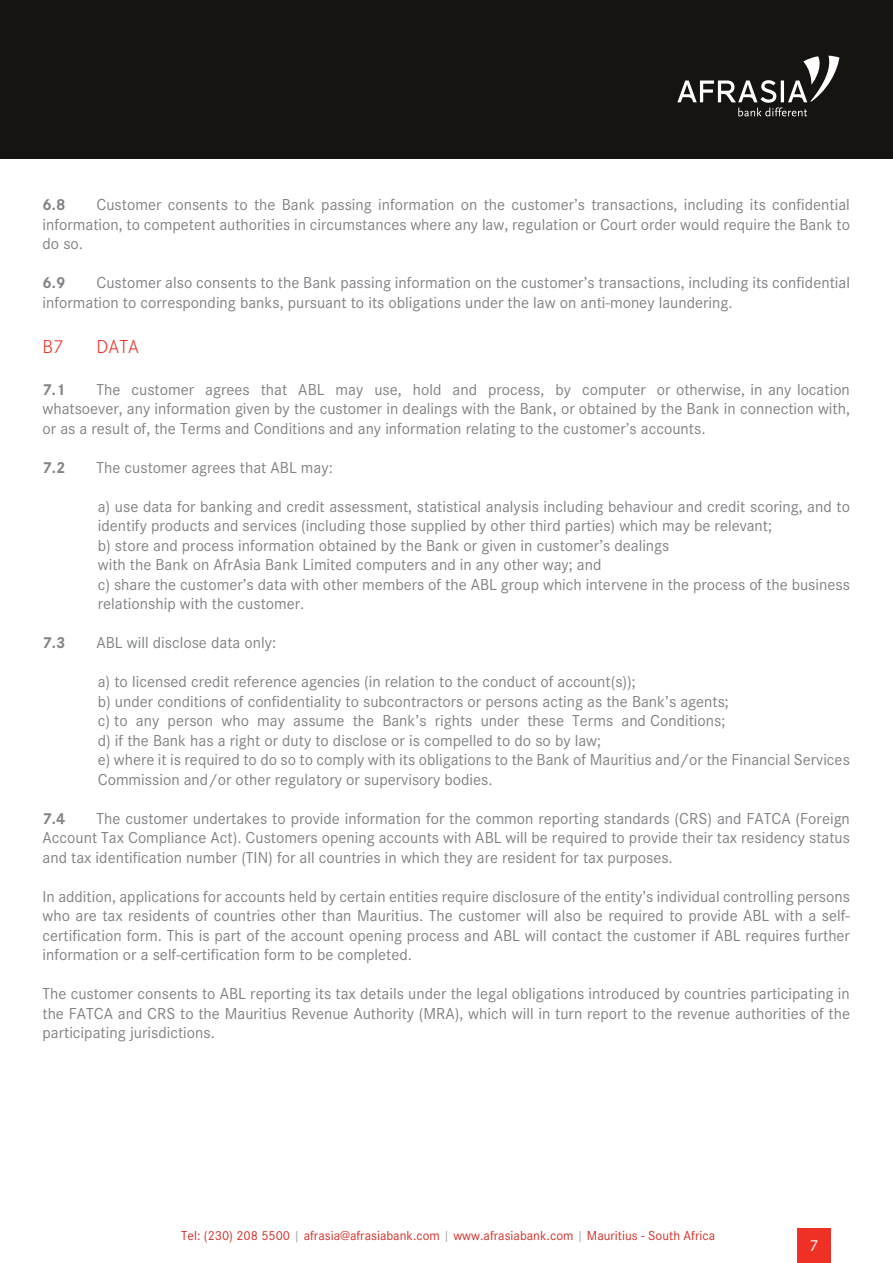
<style>
.page{position:relative;width:893px;height:1263px;background:#fff}
.page>*{position:absolute;margin:0;border:0;box-sizing:border-box;transform-origin:0 0}
.t1{font:300 19.5px "Corporate S";color:#ee3124}
.t2{font:16.5px/19.5px "Corporate S";color:#808285;text-align:justify}
.t3{font:700 16.5px "Corporate S";color:#808285}
.t4{font:16.5px "Corporate S";color:#fff}
.t5{font:13.5px "Corporate S";color:#d42e27}
.s1{color:#a6a8ab}
</style>
<div class="page">
<div style="left:797px;top:1229px;width:34px;height:34px;background:#ee3124"></div>
<div style="left:0;top:0;width:893px;height:159px;background:#151410"></div>
<svg style="left:677px;top:56px;width:162px;height:60px"></svg>
<p class="t2" style="left:43px;top:195px;width:809px;text-indent:54px">Customer consents to the Bank passing information on the customer’s transactions, including its confidential information, to competent authorities in circumstances where any law, regulation or Court order would require the Bank to do so.</p>
<p class="t3" style="left:43px;top:273px;width:24px">6.9</p>
<p class="t3" style="left:43px;top:195px;width:24px">6.8</p>
<p class="t2" style="left:43px;top:273px;width:809px;text-indent:54px">Customer also consents to the Bank passing information on the customer’s transactions, including its confidential information to corresponding banks, pursuant to its obligations under the law on anti-money laundering.</p>
<p class="t1" style="left:43px;top:335px;width:22px">B7</p>
<p class="t1" style="left:97px;top:335px;width:44px">DATA</p>
<p class="t3" style="left:43px;top:380px;width:24px">7.1</p>
<p class="t2" style="left:43px;top:379px;width:809px;text-indent:54px">The customer agrees that ABL may use, hold and process, by computer or otherwise, in any location whatsoever, any information given by the customer in dealings with the Bank, or obtained by the Bank in connection with, or as a result of, the Terms and Conditions and any information relating to the customer’s accounts.</p>
<p class="t3" style="left:43px;top:458px;width:24px">7.2</p>
<p class="t2" style="left:97px;top:457px;width:238px">The customer agrees that ABL may:</p>
<p class="t2" style="left:98px;top:496px;width:754px;text-align:left">a) use data for banking and credit assessment, statistical analysis including behaviour and credit scoring, and to identify products and services (including those supplied by other third parties) which may be relevant;<br>b) store and process information obtained by the Bank or given in customer’s dealings<br>with the Bank on AfrAsia Bank Limited computers and in any other way; and<br>c) share the customer’s data with other members of the ABL group which intervene in the process of the business relationship with the customer.</p>
<p class="t3" style="left:43px;top:633px;width:24px">7.3</p>
<p class="t2" style="left:97px;top:633px;width:181px">ABL will disclose data only:</p>
<p class="t2" style="left:98px;top:672px;width:754px;text-align:left">a) to licensed credit reference agencies (in relation to the conduct of account(s));<br>b) under conditions of confidentiality to subcontractors or persons acting as the Bank’s agents;<br>c) to any person who may assume the Bank’s rights under these Terms and Conditions;<br>d) if the Bank has a right or duty to disclose or is compelled to do so by law;<br>e) where it is required to do so to comply with its obligations to the Bank of Mauritius and/or the Financial Services Commission and/or other regulatory or supervisory bodies.</p>
<p class="t3" style="left:43px;top:809px;width:24px">7.4</p>
<p class="t2" style="left:43px;top:808px;width:809px;text-indent:54px">The customer undertakes to provide information for the common reporting standards (CRS) and FATCA (Foreign Account Tax Compliance Act). Customers opening accounts with ABL will be required to provide their tax residency status and tax identification number (TIN) for all countries in which they are resident for tax purposes.</p>
<p class="t2" style="left:43px;top:886px;width:809px">In addition, applications for accounts held by certain entities require disclosure of the entity’s individual controlling persons who are tax residents of countries other than Mauritius. The customer will also be required to provide ABL with a self&shy;certification form. This is part of the account opening process and ABL will contact the customer if ABL requires further information or a self-certification form to be completed.</p>
<p class="t2" style="left:43px;top:984px;width:809px">The customer consents to ABL reporting its tax details under the legal obligations introduced by countries participating in the FATCA and CRS to the Mauritius Revenue Authority (MRA), which will in turn report to the revenue authorities of the participating jurisdictions.</p>
<p class="t5" style="left:181px;top:1228px;width:535px">Tel: (230) 208 5500 <span class="s1">|</span> afrasia@afrasiabank.com <span class="s1">|</span> www.afrasiabank.com <span class="s1">|</span> Mauritius - South Africa</p>
<p class="t4" style="left:810px;top:1236px;width:10px">7</p>
</div>
